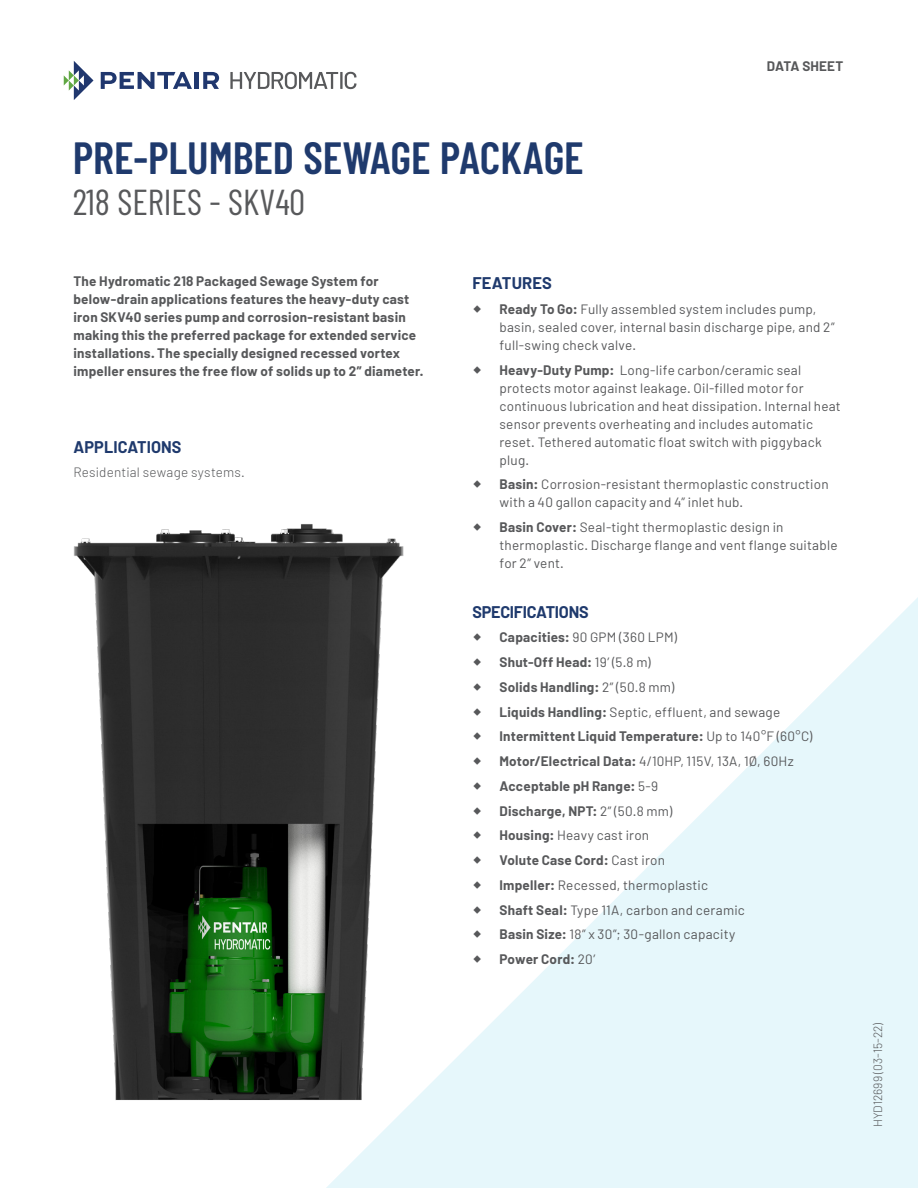
<style>
.page{position:relative;width:918px;height:1188px;background:#fff}
.page>*{position:absolute;margin:0;border:0;box-sizing:border-box;transform-origin:0 0}
.t1{font:600 45px "Barlow Condensed";color:#1f3a6d}
.t2{font:36px "Barlow Condensed";color:#58595b}
.t3{font:700 16.5px "Barlow";letter-spacing:-.005em;color:#1f3a6d}
.t4{font:13.5px/18px "Barlow";letter-spacing:.02em;color:#57585a}
.Body_Copy{font:700 13.5px/18px "Barlow";letter-spacing:.02em;color:#57585a}
.t5{font:300 13.5px "Barlow";letter-spacing:.015em;color:#57585a}
.Cover_Form_Number{font:300 12px "Barlow";color:#57585a}
.s1{font-weight:700}
.s2{font-weight:400}
</style>
<div class="page">
<svg style="left:326px;top:597px;width:592px;height:591px;fill:#e6f7fb"></svg>
<img style="left:73px;top:524px;width:345px;height:585px">
<svg style="left:230px;top:72px;width:126px;height:17px"></svg>
<svg style="left:64px;top:61px;width:30px;height:39px"></svg>
<svg style="left:101px;top:72px;width:91px;height:17px"></svg>
<hr style="left:195px;top:72px;width:4px;height:17px;background:#20376e">
<svg style="left:203px;top:72px;width:16px;height:17px"></svg>
<svg style="left:474px;top:634px;width:7px;height:7px"></svg>
<svg style="left:474px;top:658px;width:7px;height:8px"></svg>
<svg style="left:474px;top:683px;width:7px;height:8px"></svg>
<svg style="left:474px;top:708px;width:7px;height:7px"></svg>
<svg style="left:474px;top:733px;width:7px;height:7px"></svg>
<svg style="left:474px;top:757px;width:7px;height:8px"></svg>
<svg style="left:474px;top:782px;width:7px;height:8px"></svg>
<svg style="left:474px;top:807px;width:7px;height:7px"></svg>
<svg style="left:474px;top:832px;width:7px;height:7px"></svg>
<svg style="left:474px;top:856px;width:7px;height:8px"></svg>
<svg style="left:474px;top:881px;width:7px;height:8px"></svg>
<svg style="left:474px;top:906px;width:7px;height:7px"></svg>
<svg style="left:474px;top:931px;width:7px;height:7px"></svg>
<svg style="left:474px;top:955px;width:7px;height:8px"></svg>
<p class="t1" style="left:73px;top:130px;width:513px">PRE-PLUMBED SEWAGE PACKAGE</p>
<p class="t2" style="left:73px;top:180px;width:233px">218 SERIES - SKV40</p>
<p class="Body_Copy" style="left:767px;top:57px;width:78px">DATA SHEET</p>
<p class="Body_Copy" style="left:74px;top:272px;width:351px">The Hydromatic 218 Packaged Sewage System for below-drain applications features the heavy-duty cast iron SKV40 series pump and corrosion-resistant basin making this the preferred package for extended service installations. The specially designed recessed vortex impeller ensures the free flow of solids up to 2” diameter.</p>
<p class="t3" style="left:74px;top:436px;width:110px">APPLICATIONS</p>
<p class="t5" style="left:74px;top:464px;width:173px">Residential sewage systems.</p>
<p class="t3" style="left:472px;top:273px;width:81px">FEATURES</p>
<p class="t4" style="left:500px;top:300px;width:337px"><span class="s1">Ready To Go:</span> Fully assembled system includes pump, basin, sealed cover, internal basin discharge pipe, and 2” full-swing check valve.</p>
<p class="t4" style="left:500px;top:360px;width:343px"><span class="s1">Heavy-Duty Pump:</span> Long-life carbon/ceramic seal protects motor against leakage. Oil-filled motor for continuous lubrication and heat dissipation. Internal heat sensor prevents overheating and includes automatic reset. Tethered automatic float switch with piggyback plug.</p>
<p class="t4" style="left:500px;top:475px;width:331px"><span class="s1">Basin:</span> Corrosion-resistant thermoplastic construction with a 40 gallon capacity and 4” inlet hub.</p>
<p class="t4" style="left:500px;top:518px;width:340px"><span class="s1">Basin Cover:</span> Seal-tight thermoplastic design in thermoplastic. Discharge flange and vent flange suitable for 2” vent.</p>
<p class="t3" style="left:472px;top:601px;width:118px">SPECIFICATIONS</p>
<p class="t4" style="left:500px;top:628px;width:179px"><span class="s1">Capacities:</span> 90 GPM (360 LPM)</p>
<p class="Body_Copy" style="left:500px;top:653px;width:153px">Shut-Off Head: <span class="s2">19’ (5.8 m)</span></p>
<p class="Body_Copy" style="left:500px;top:678px;width:176px">Solids Handling: <span class="s2">2” (50.8 mm)</span></p>
<p class="t4" style="left:500px;top:702px;width:282px"><span class="s1">Liquids Handling:</span> Septic, effluent, and sewage</p>
<p class="Body_Copy" style="left:500px;top:727px;width:314px">Intermittent Liquid Temperature: <span class="s2">Up to 140°F (60°C)</span></p>
<p class="t4" style="left:500px;top:752px;width:296px"><span class="s1">Motor/Electrical Data:</span> 4/10HP, 115V, 13A, 1Ø, 60Hz</p>
<p class="Body_Copy" style="left:500px;top:777px;width:160px">Acceptable pH Range: <span class="s2">5-9</span></p>
<p class="Body_Copy" style="left:500px;top:802px;width:174px">Discharge, NPT: <span class="s2">2” (50.8 mm)</span></p>
<p class="t4" style="left:500px;top:826px;width:151px"><span class="s1">Housing:</span> Heavy cast iron</p>
<p class="Body_Copy" style="left:500px;top:851px;width:167px">Volute Case Cord: <span class="s2">Cast iron</span></p>
<p class="t4" style="left:500px;top:876px;width:210px"><span class="s1">Impeller:</span> Recessed, thermoplastic</p>
<p class="t4" style="left:500px;top:900px;width:247px"><span class="s1">Shaft Seal:</span> Type 11A, carbon and ceramic</p>
<p class="t4" style="left:500px;top:925px;width:237px"><span class="s1">Basin Size:</span> 18” x 30”; 30-gallon capacity</p>
<p class="Body_Copy" style="left:500px;top:950px;width:97px">Power Cord: <span class="s2">20’</span></p>
<p class="Cover_Form_Number" style="left:870px;top:1127px;width:106px;rotate:-90deg">HYD12699 (03-15-22)</p>
</div>
